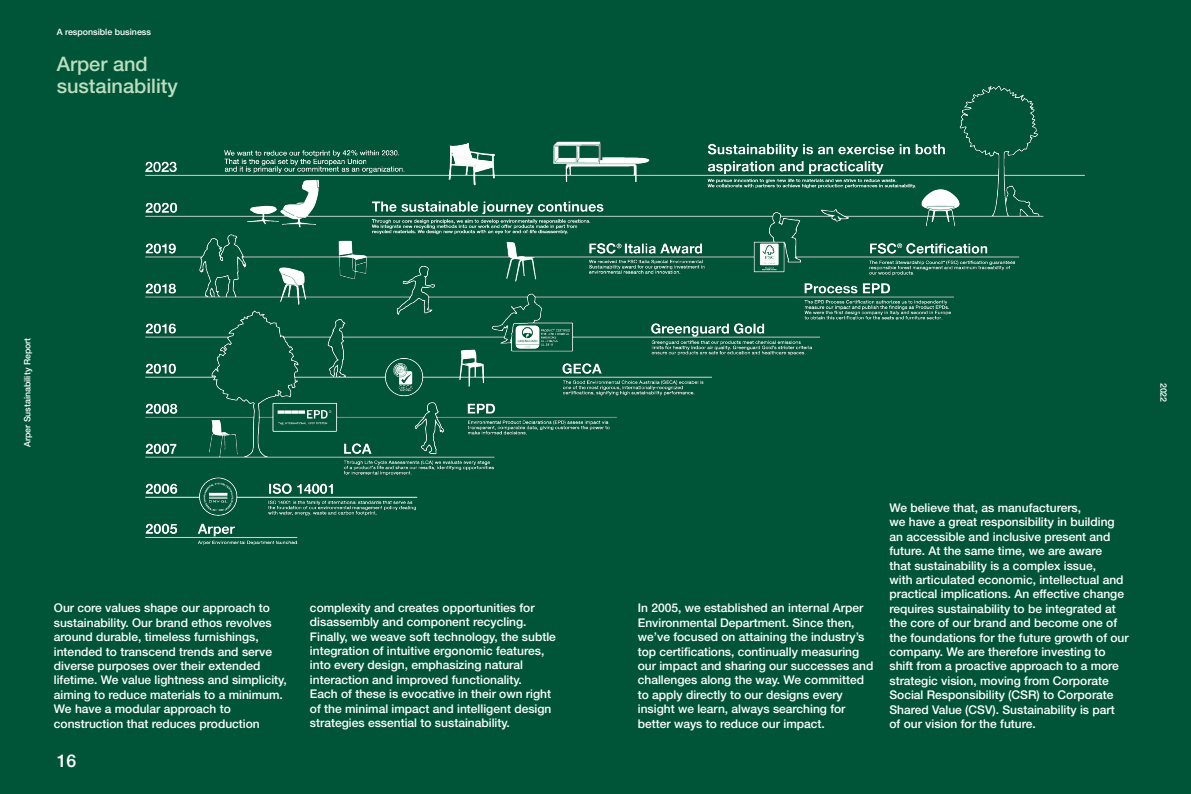
<style>
.page{position:relative;width:1191px;height:794px;background:#005538}
.page>*{position:absolute;margin:0;border:0;box-sizing:border-box;transform-origin:0 0}
.t1{font:500 20px/22px "Helvetica Neue LT Std";color:#bcddbe}
.t2{font:500 17.6px "Helvetica Neue LT Std";color:#fff}
.t3{font:500 12px/14.4px "Helvetica Neue LT Std";color:#fff}
.t4{font:500 8.8px "Helvetica Neue LT Std";color:#fff}
</style>
<div class="page">
<img style="left:145px;top:85px;width:940px;height:460px">
<p class="t4" style="left:57px;top:26px;width:96px">A responsible business</p>
<h1 class="t1" style="left:57px;top:53px;width:123px">Arper and sustainability</h1>
<p class="t4" style="left:22px;top:447px;width:111px;rotate:-90deg">Arper Sustainability Report</p>
<p class="t3" style="left:310px;top:600px;width:247px">complexity and creates opportunities for disassembly and component recycling.<br>Finally, we weave soft technology, the subtle integration of intuitive ergonomic features, into every design, emphasizing natural interaction and improved functionality.<br>Each of these is evocative in their own right of the minimal impact and intelligent design strategies essential to sustainability.</p>
<p class="t3" style="left:54px;top:601px;width:234px">Our core values shape our approach to sustainability. Our brand ethos revolves around durable, timeless furnishings, intended to transcend trends and serve diverse purposes over their extended lifetime. We value lightness and simplicity, aiming to reduce materials to a minimum.<br>We have a modular approach to construction that reduces production</p>
<p class="t3" style="left:638px;top:601px;width:237px">In 2005, we established an internal Arper Environmental Department. Since then, we’ve focused on attaining the industry’s top certifications, continually measuring our impact and sharing our successes and challenges along the way. We committed to apply directly to our designs every insight we learn, always searching for better ways to reduce our impact.</p>
<h2 class="t2" style="left:57px;top:750px;width:21px">16</h2>
<p class="t3" style="left:889px;top:500px;width:241px">We believe that, as manufacturers,<br>we have a great responsibility in building an accessible and inclusive present and future. At the same time, we are aware<br>that sustainability is a complex issue,<br>with articulated economic, intellectual and practical implications. An effective change requires sustainability to be integrated at the core of our brand and become one of the foundations for the future growth of our company. We are therefore investing to shift from a proactive approach to a more strategic vision, moving from Corporate Social Responsibility (CSR) to Corporate Shared Value (CSV). Sustainability is part<br>of our vision for the future.</p>
<p class="t4" style="left:1169px;top:383px;width:21px;rotate:90deg">2022</p>
</div>
